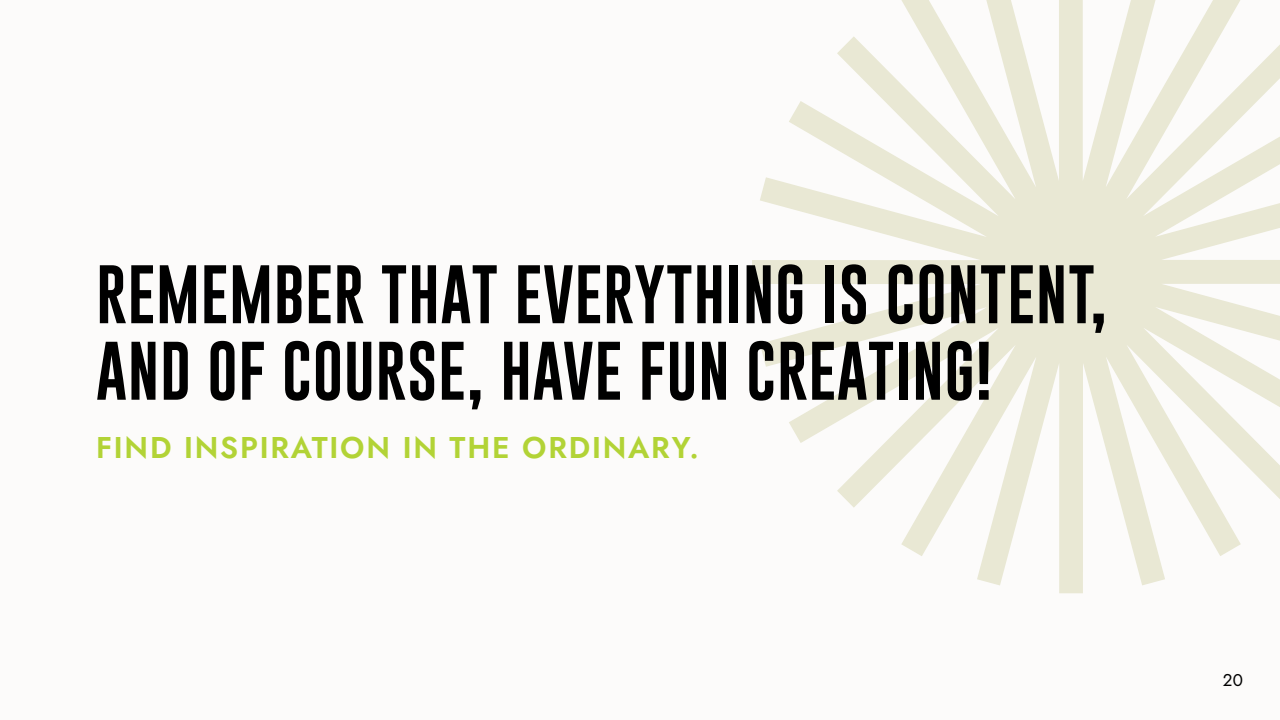
<style>
.page{position:relative;width:1280px;height:720px;background:#fcfbfa}
.page>*{position:absolute;margin:0;border:0;box-sizing:border-box;transform-origin:0 0}
.t1{font:60.5px "Gobold";letter-spacing:.01em;color:#000}
.t2{font:600 30px "Jost";letter-spacing:.06em;color:#b2d336}
.t3{font:17px "Jost";color:#000}
</style>
<div class="page">
<svg style="left:752px;top:0;width:528px;height:593px"></svg>
<p class="t1" style="left:96px;top:256px;width:1013px">REMEMBER THAT EVERYTHING IS CONTENT,</p>
<p class="t1" style="left:96px;top:332px;width:898px">AND OF COURSE, HAVE FUN CREATING!</p>
<p class="t2" style="left:96px;top:427px;width:604px">FIND INSPIRATION IN THE ORDINARY.</p>
<p class="t3" style="left:1223px;top:668px;width:22px">20</p>
</div>
